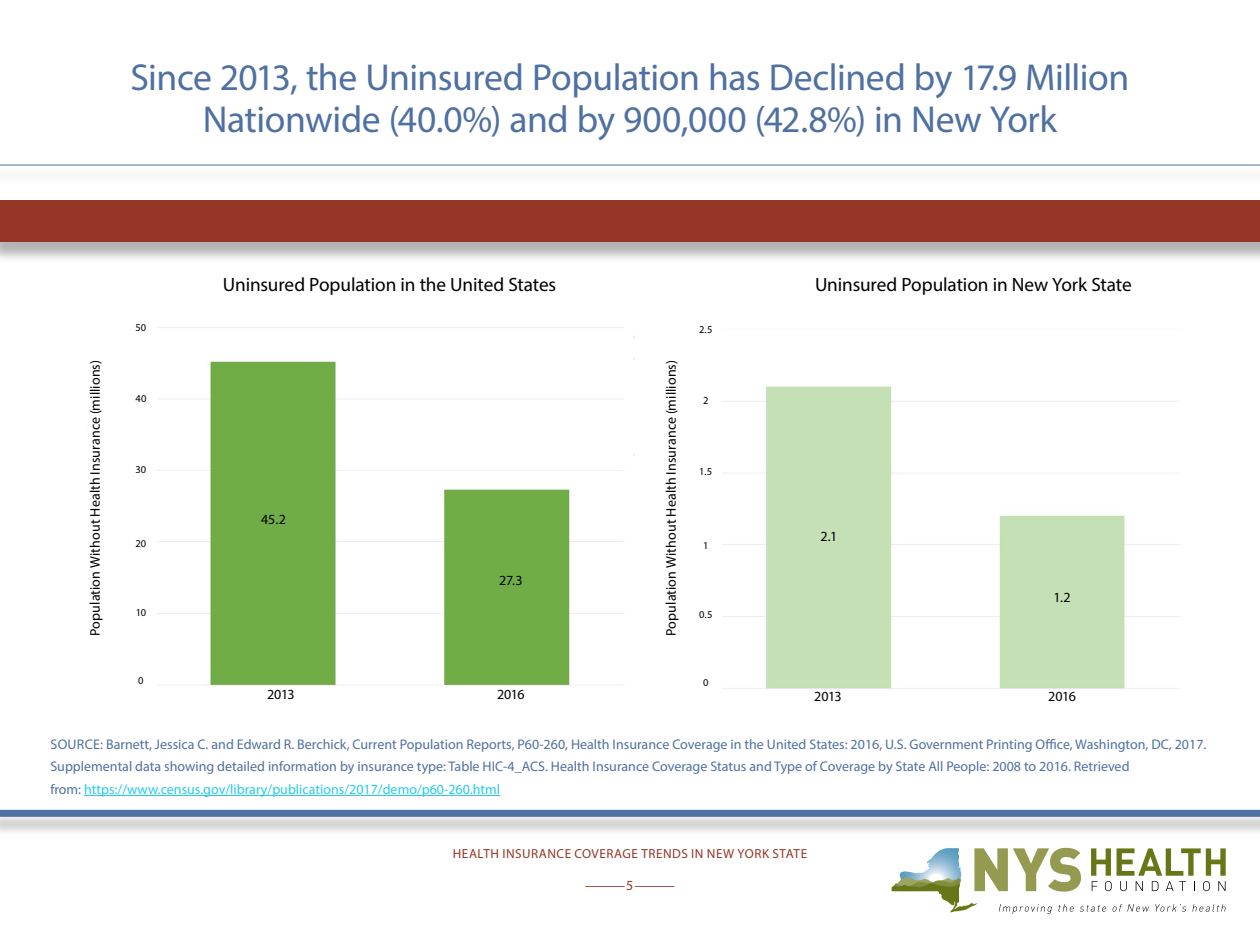
<style>
.page{position:relative;width:1260px;height:945px;background:#fff}
.page>*{position:absolute;margin:0;border:0;box-sizing:border-box;transform-origin:0 0}
.t1{font:37.62px/42px "Myriad Pro";letter-spacing:-.015em;color:#4f70a2;text-align:center}
.t2{font:19.25px "Myriad Pro";letter-spacing:-.005em;color:#000}
.t3{font:14px/22.8px "Myriad Pro";color:#4f70a2}
.t4{font:14px "Myriad Pro";letter-spacing:.005em;color:#000}
.t5{font:14px "Myriad Pro";color:#953626;scale:3 1}
.t6{font:13.12px "Myriad Pro";letter-spacing:.04em;color:#953626}
.t7{font:10.5px "Myriad Pro";letter-spacing:.01em;color:#000}
.s1{color:#26cbec}
</style>
<div class="page">
<div style="left:0;top:811px;width:1260px;height:26px;background:#000;opacity:.3"></div>
<div style="left:0;top:810px;width:1260px;height:7px;background:#4f70a2"></div>
<div style="left:0;top:166px;width:1260px;height:20px;background:#fbfbfb"></div>
<hr style="left:0;top:165px;width:1260px;height:1px;background:#4f70a2">
<hr style="left:84px;top:795px;width:416px;height:1px;background:#26cbec">
<img style="left:157px;top:327px;width:1022px;height:362px">
<div style="left:0;top:203px;width:1260px;height:61px;background:#000;opacity:.3"></div>
<div style="left:0;top:200px;width:1260px;height:42px;background:#953626"></div>
<div style="left:639px;top:306px;width:51px;height:384px;background:#fff"></div>
<div style="left:233px;top:688px;width:96px;height:17px;background:#fff"></div>
<div style="left:463px;top:688px;width:96px;height:17px;background:#fff"></div>
<div style="left:690px;top:678px;width:32px;height:14px;background:#fff"></div>
<div style="left:690px;top:610px;width:32px;height:14px;background:#fff"></div>
<div style="left:690px;top:541px;width:32px;height:14px;background:#fff"></div>
<div style="left:690px;top:467px;width:32px;height:14px;background:#fff"></div>
<div style="left:690px;top:396px;width:32px;height:14px;background:#fff"></div>
<div style="left:690px;top:325px;width:32px;height:14px;background:#fff"></div>
<svg style="left:892px;top:848px;width:334px;height:66px"></svg>
<h1 class="t1" style="left:130px;top:56px;width:1001px">Since 2013, the Uninsured Population has Declined by 17.9 Million<br>Nationwide (40.0%) and by 900,000 (42.8%) in New York</h1>
<p class="t7" style="left:136px;top:321px;width:12px">50</p>
<h2 class="t2" style="left:223px;top:273px;width:335px">Uninsured Population in the United States</h2>
<h2 class="t2" style="left:815px;top:273px;width:318px">Uninsured Population in New York State</h2>
<p class="t7" style="left:699px;top:323px;width:15px">2.5</p>
<p class="t4" style="left:86px;top:636px;width:277px;rotate:-90deg">Population Without Health Insurance (millions)</p>
<p class="t4" style="left:662px;top:636px;width:277px;rotate:-90deg">Population Without Health Insurance (millions)</p>
<p class="t7" style="left:135px;top:392px;width:13px">40</p>
<p class="t7" style="left:135px;top:463px;width:12px">30</p>
<p class="t4" style="left:261px;top:511px;width:26px">45.2</p>
<p class="t7" style="left:136px;top:537px;width:12px">20</p>
<p class="t4" style="left:499px;top:572px;width:25px">27.3</p>
<p class="t7" style="left:136px;top:606px;width:12px">10</p>
<p class="t7" style="left:138px;top:674px;width:7px">0</p>
<p class="t7" style="left:703px;top:394px;width:7px">2</p>
<p class="t7" style="left:699px;top:465px;width:15px">1.5</p>
<p class="t7" style="left:703px;top:539px;width:7px">1</p>
<p class="t7" style="left:699px;top:608px;width:15px">0.5</p>
<p class="t7" style="left:703px;top:676px;width:7px">0</p>
<p class="t4" style="left:821px;top:528px;width:18px">2.1</p>
<p class="t4" style="left:1053px;top:589px;width:19px">1.2</p>
<p class="t4" style="left:267px;top:686px;width:29px">2013</p>
<p class="t4" style="left:497px;top:686px;width:29px">2016</p>
<p class="t4" style="left:814px;top:687px;width:29px">2013</p>
<p class="t4" style="left:1048px;top:687px;width:29px">2016</p>
<p class="t3" style="left:50px;top:732px;width:1158px">SOURCE: Barnett, Jessica C. and Edward R. Berchick, Current Population Reports, P60‐260, Health Insurance Coverage in the United States: 2016, U.S. Government Printing Office, Washington, DC, 2017.<br>Supplemental data showing detailed information by insurance type: Table HIC‐4_ACS. Health Insurance Coverage Status and Type of Coverage by State All People: 2008 to 2016. Retrieved<br>from: <span class="s1">https://www.census.gov/library/publications/2017/demo/p60‐260.html</span></p>
<p class="t6" style="left:453px;top:846px;width:356px">HEALTH INSURANCE COVERAGE TRENDS IN NEW YORK STATE</p>
<p class="t5" style="left:584px;top:877px;width:32px">—5—</p>
</div>
